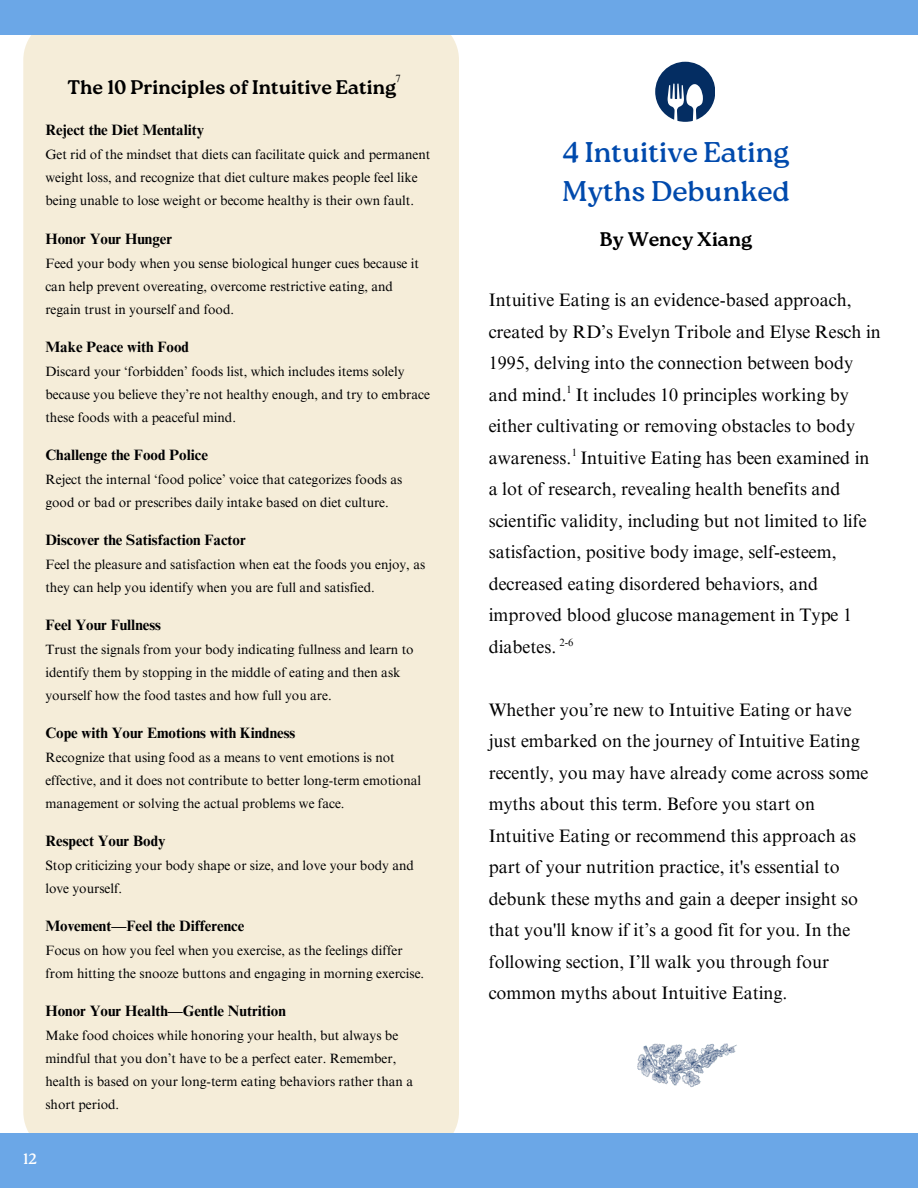
<style>
.page{position:relative;width:918px;height:1188px;background:#fff}
.page>*{position:absolute;margin:0;border:0;box-sizing:border-box;transform-origin:0 0}
.t1{font:28.5px/39.3px "Roca Two";color:#004aad}
.t2{font:700 19.65px "Roca Two";color:#000}
.t3{font:18px/31.5px "Times NRMT Pro";color:#000001}
.t4{font:700 15px "Times NRMT Pro";color:#000001}
.t5{font:15px "Roca Two";color:#fff}
.t6{font:13.5px/23.1px "Times NRMT Pro";color:#000001}
.t7{font:10.5px "Times NRMT Pro";color:#000}
</style>
<div class="page">
<div style="left:23px;top:35px;width:436px;height:1099px;background:#f5edd9"></div>
<div style="left:0;top:1134px;width:918px;height:54px;background:#6ba7e7"></div>
<div style="left:0;top:0;width:918px;height:35px;background:#6ba7e7"></div>
<img style="left:637px;top:1043px;width:100px;height:44px">
<svg style="left:655px;top:62px;width:60px;height:59px"></svg>
<p class="t7" style="left:396px;top:74px;width:7px">7</p>
<h2 class="t2" style="left:68px;top:76px;width:330px">The 10 Principles of Intuitive Eating</h2>
<p class="t4" style="left:45px;top:124px;width:161px">Reject the Diet Mentality</p>
<p class="t6" style="left:45px;top:144px;width:387px">Get rid of the mindset that diets can facilitate quick and permanent weight loss, and recognize that diet culture makes people feel like being unable to lose weight or become healthy is their own fault.</p>
<p class="t4" style="left:45px;top:233px;width:128px">Honor Your Hunger</p>
<p class="t6" style="left:45px;top:253px;width:375px">Feed your body when you sense biological hunger cues because it can help prevent overeating, overcome restrictive eating, and regain trust in yourself and food.</p>
<p class="t4" style="left:45px;top:341px;width:145px">Make Peace with Food</p>
<p class="t6" style="left:45px;top:361px;width:386px">Discard your ‘forbidden’ foods list, which includes items solely because you believe they’re not healthy enough, and try to embrace these foods with a peaceful mind.</p>
<p class="t4" style="left:45px;top:449px;width:164px">Challenge the Food Police</p>
<p class="t6" style="left:45px;top:469px;width:358px">Reject the internal ‘food police’ voice that categorizes foods as good or bad or prescribes daily intake based on diet culture.</p>
<p class="t4" style="left:45px;top:534px;width:202px">Discover the Satisfaction Factor</p>
<p class="t6" style="left:45px;top:554px;width:381px">Feel the pleasure and satisfaction when eat the foods you enjoy, as they can help you identify when you are full and satisfied.</p>
<p class="t4" style="left:45px;top:619px;width:117px">Feel Your Fullness</p>
<p class="t6" style="left:45px;top:639px;width:370px">Trust the signals from your body indicating fullness and learn to identify them by stopping in the middle of eating and then ask yourself how the food tastes and how full you are.</p>
<p class="t4" style="left:45px;top:727px;width:252px">Cope with Your Emotions with Kindness</p>
<p class="t6" style="left:45px;top:747px;width:377px">Recognize that using food as a means to vent emotions is not effective, and it does not contribute to better long-term emotional management or solving the actual problems we face.</p>
<p class="t4" style="left:45px;top:835px;width:122px">Respect Your Body</p>
<p class="t6" style="left:45px;top:856px;width:370px">Stop criticizing your body shape or size, and love your body and love yourself.</p>
<p class="t4" style="left:45px;top:920px;width:200px">Movement—Feel the Difference</p>
<p class="t6" style="left:45px;top:941px;width:380px">Focus on how you feel when you exercise, as the feelings differ from hitting the snooze buttons and engaging in morning exercise.</p>
<p class="t4" style="left:45px;top:1005px;width:242px">Honor Your Health—Gentle Nutrition</p>
<p class="t6" style="left:45px;top:1026px;width:369px">Make food choices while honoring your health, but always be mindful that you don’t have to be a perfect eater. Remember, health is based on your long-term eating behaviors rather than a short period.</p>
<p class="t5" style="left:23px;top:1150px;width:15px">12</p>
<h1 class="t1" style="left:562px;top:132px;width:229px">4 Intuitive Eating<br>Myths Debunked</h1>
<h2 class="t2" style="left:600px;top:227px;width:154px">By Wency Xiang</h2>
<p class="t3" style="left:489px;top:287px;width:394px">Intuitive Eating is an evidence-based approach, created by RD’s Evelyn Tribole and Elyse Resch in 1995, delving into the connection between body and mind. It includes 10 principles working by either cultivating or removing obstacles to body awareness. Intuitive Eating has been examined in a lot of research, revealing health benefits and scientific validity, including but not limited to life satisfaction, positive body image, self-esteem, decreased eating disordered behaviors, and improved blood glucose management in Type 1 diabetes.</p>
<p class="t7" style="left:566px;top:386px;width:7px">1</p>
<p class="t7" style="left:572px;top:448px;width:7px">1</p>
<p class="t7" style="left:559px;top:638px;width:15px">2-6</p>
<p class="t3" style="left:489px;top:696px;width:381px">Whether you’re new to Intuitive Eating or have just embarked on the journey of Intuitive Eating recently, you may have already come across some myths about this term. Before you start on Intuitive Eating or recommend this approach as part of your nutrition practice, it's essential to debunk these myths and gain a deeper insight so that you'll know if it’s a good fit for you. In the following section, I’ll walk you through four common myths about Intuitive Eating.</p>
</div>
